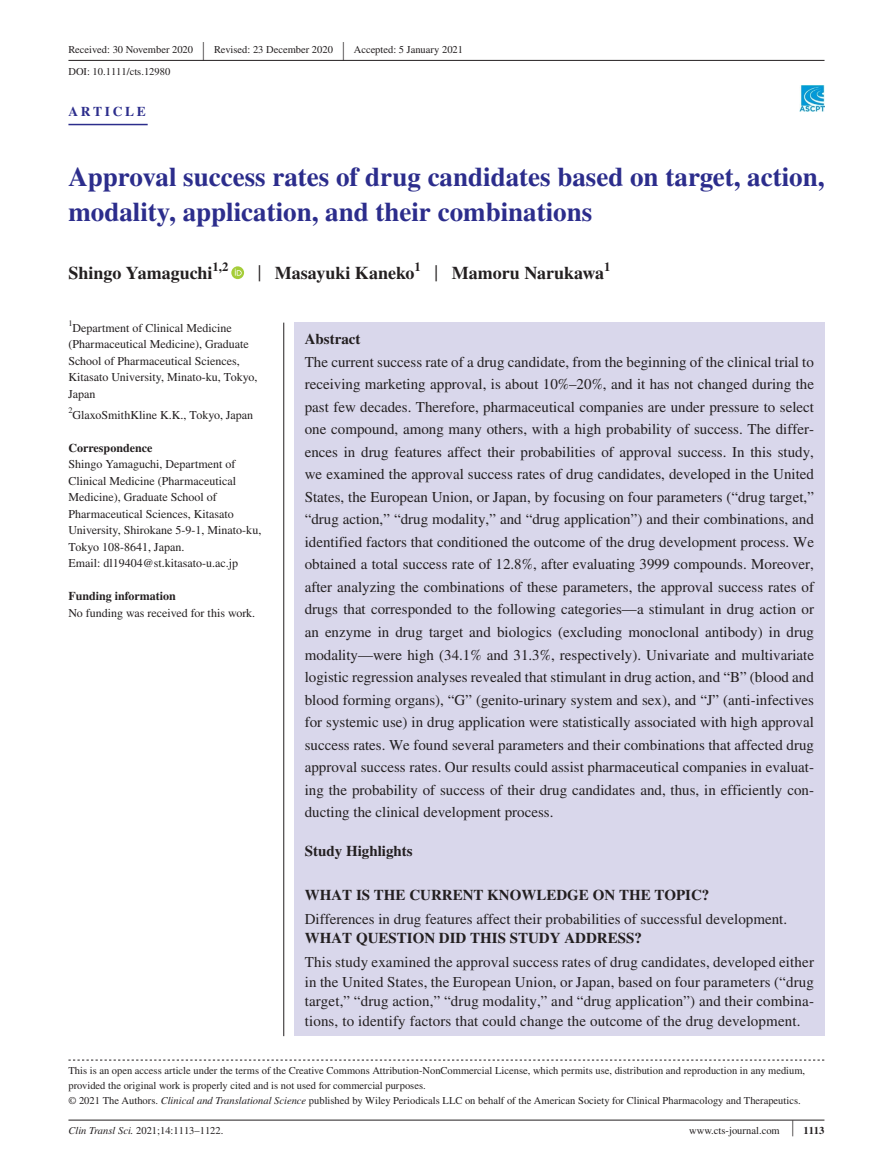
<style>
.page{position:relative;width:893px;height:1174px;background:#fff}
.page>*{position:absolute;margin:0;border:0;box-sizing:border-box;transform-origin:0 0}
.t1{font:700 27px/34.5px "STIX";color:#2c2d8c}
.t2{font:26.55px "STIX";color:#231f20;scale:.4 1}
.t3{font:700 18px "STIX";color:#231f20}
.t4{font:15px/22.5px "STIX";color:#231f20;text-align:justify}
.t5{font:700 15px "STIX";color:#231f20}
.t6{font:700 13.5px "STIX";letter-spacing:.2em;color:#2c2d8c}
.t7{font:700 12.6px "STIX";color:#231f20}
.t8{font:12px/16.5px "STIX";color:#231f20}
.t9{font:700 12px "STIX";color:#231f20}
.t10{font:10.5px/15px "STIX";color:#231f20}
.t11{font:8.4px "STIX";color:#231f20}
.s1{font-weight:400;font-size:23.4px}
.s2{font-style:italic}
.s3{font-size:23.1px}
.s4{font-weight:700}
</style>
<div class="page">
<hr style="left:68px;top:1119px;width:756px;height:1px;background:#231f20">
<img style="left:799px;top:85px;width:25px;height:26px">
<hr style="left:68px;top:60px;width:756px;height:1px;background:#231f20">
<hr style="left:68px;top:124px;width:80px;height:1px;background:#2c2d8c">
<svg style="left:231px;top:266px;width:13px;height:13px"></svg>
<svg style="left:235px;top:269px;width:7px;height:7px"></svg>
<svg style="left:68px;top:1059px;width:756px;height:1px"></svg>
<div style="left:294px;top:322px;width:530px;height:714px;background:#d9d7eb"></div>
<hr style="left:283px;top:322px;width:1px;height:714px;background:#231f20">
<p class="t10" style="left:68px;top:43px;width:126px">Received: 30 November 2020</p>
<h2 class="t2" style="left:203px;top:33px;width:7px">|</h2>
<p class="t10" style="left:214px;top:43px;width:120px">Revised: 23 December 2020</p>
<h2 class="t2" style="left:342px;top:33px;width:7px">|</h2>
<p class="t10" style="left:354px;top:43px;width:111px">Accepted: 5 January 2021</p>
<p class="t10" style="left:68px;top:65px;width:103px">DOI: 10.1111/cts.12980</p>
<p class="t6" style="left:68px;top:103px;width:79px">ARTICLE</p>
<h1 class="t1" style="left:68px;top:159px;width:757px">Approval success rates of drug candidates based on target, action, modality, application, and their combinations</h1>
<p class="t3" style="left:68px;top:262px;width:146px">Shingo Yamaguchi</p>
<p class="t7" style="left:213px;top:259px;width:17px">1,2</p>
<p class="t3" style="left:258px;top:262px;width:348px"><span class="s1">|</span> Masayuki Kaneko<sup>1</sup> <span class="s1">|</span> Mamoru Narukawa</p>
<p class="t7" style="left:604px;top:259px;width:8px">1</p>
<p class="t11" style="left:68px;top:318px;width:6px">1</p>
<p class="t8" style="left:68px;top:320px;width:191px;text-indent:4px">Department of Clinical Medicine (Pharmaceutical Medicine), Graduate<br>School of Pharmaceutical Sciences,<br>Kitasato University, Minato-ku, Tokyo,<br>Japan</p>
<p class="t8" style="left:68px;top:407px;width:186px"><sup>2</sup>GlaxoSmithKline K.K., Tokyo, Japan</p>
<p class="t9" style="left:68px;top:440px;width:85px">Correspondence</p>
<p class="t8" style="left:68px;top:457px;width:194px">Shingo Yamaguchi, Department of Clinical Medicine (Pharmaceutical Medicine), Graduate School of Pharmaceutical Sciences, Kitasato University, Shirokane 5-9-1, Minato-ku, Tokyo 108-8641, Japan.<br>Email: dl19404@st.kitasato-u.ac.jp</p>
<p class="t9" style="left:68px;top:589px;width:109px">Funding information</p>
<p class="t8" style="left:68px;top:605px;width:188px">No funding was received for this work.</p>
<p class="t5" style="left:305px;top:330px;width:57px">Abstract</p>
<p class="t4" style="left:305px;top:351px;width:511px">The current success rate of a drug candidate, from the beginning of the clinical trial to receiving marketing approval, is about 10%–20%, and it has not changed during the past few decades. Therefore, pharmaceutical companies are under pressure to select one compound, among many others, with a high probability of success. The differ&shy;ences in drug features affect their probabilities of approval success. In this study, we examined the approval success rates of drug candidates, developed in the United States, the European Union, or Japan, by focusing on four parameters (“drug target,” “drug action,” “drug modality,” and “drug application”) and their combinations, and identified factors that conditioned the outcome of the drug development process. We obtained a total success rate of 12.8%, after evaluating 3999 compounds. Moreover, after analyzing the combinations of these parameters, the approval success rates of drugs that corresponded to the following categories—a stimulant in drug action or an enzyme in drug target and biologics (excluding monoclonal antibody) in drug modality—were high (34.1% and 31.3%, respectively). Univariate and multivariate logistic regression analyses revealed that stimulant in drug action, and “B” (blood and blood forming organs), “G” (genito-urinary system and sex), and “J” (anti-infectives for systemic use) in drug application were statistically associated with high approval success rates. We found several parameters and their combinations that affected drug approval success rates. Our results could assist pharmaceutical companies in evaluat&shy;ing the probability of success of their drug candidates and, thus, in efficiently con&shy;ducting the clinical development process.</p>
<p class="t5" style="left:305px;top:842px;width:109px">Study Highlights</p>
<p class="t5" style="left:305px;top:885px;width:406px">WHAT IS THE CURRENT KNOWLEDGE ON THE TOPIC?</p>
<p class="t4" style="left:305px;top:908px;width:484px">Differences in drug features affect their probabilities of successful development.</p>
<p class="t5" style="left:305px;top:929px;width:339px">WHAT QUESTION DID THIS STUDY ADDRESS?</p>
<p class="t4" style="left:305px;top:953px;width:511px;line-height:19.5px">This study examined the approval success rates of drug candidates, developed either in the United States, the European Union, or Japan, based on four parameters (“drug target,” “drug action,” “drug modality,” and “drug application”) and their combina&shy;tions, to identify factors that could change the outcome of the drug development.</p>
<p class="t10" style="left:68px;top:1063px;width:738px">This is an open access article under the terms of the Creative Commons Attribution-NonCommercial License, which permits use, distribution and reproduction in any medium, provided the original work is properly cited and is not used for commercial purposes.<br>© 2021 The Authors. <span class="s2">Clinical and Translational Science</span> published by Wiley Periodicals LLC on behalf of the American Society for Clinical Pharmacology and Therapeutics.</p>
<p class="t10" style="left:68px;top:1123px;width:156px"><span class="s2">Clin Transl Sci.</span> 2021;14:1113–1122.</p>
<p class="t10" style="left:689px;top:1123px;width:137px">www.cts-journal.com <span class="s3">|</span> <span class="s4">1113</span></p>
</div>
